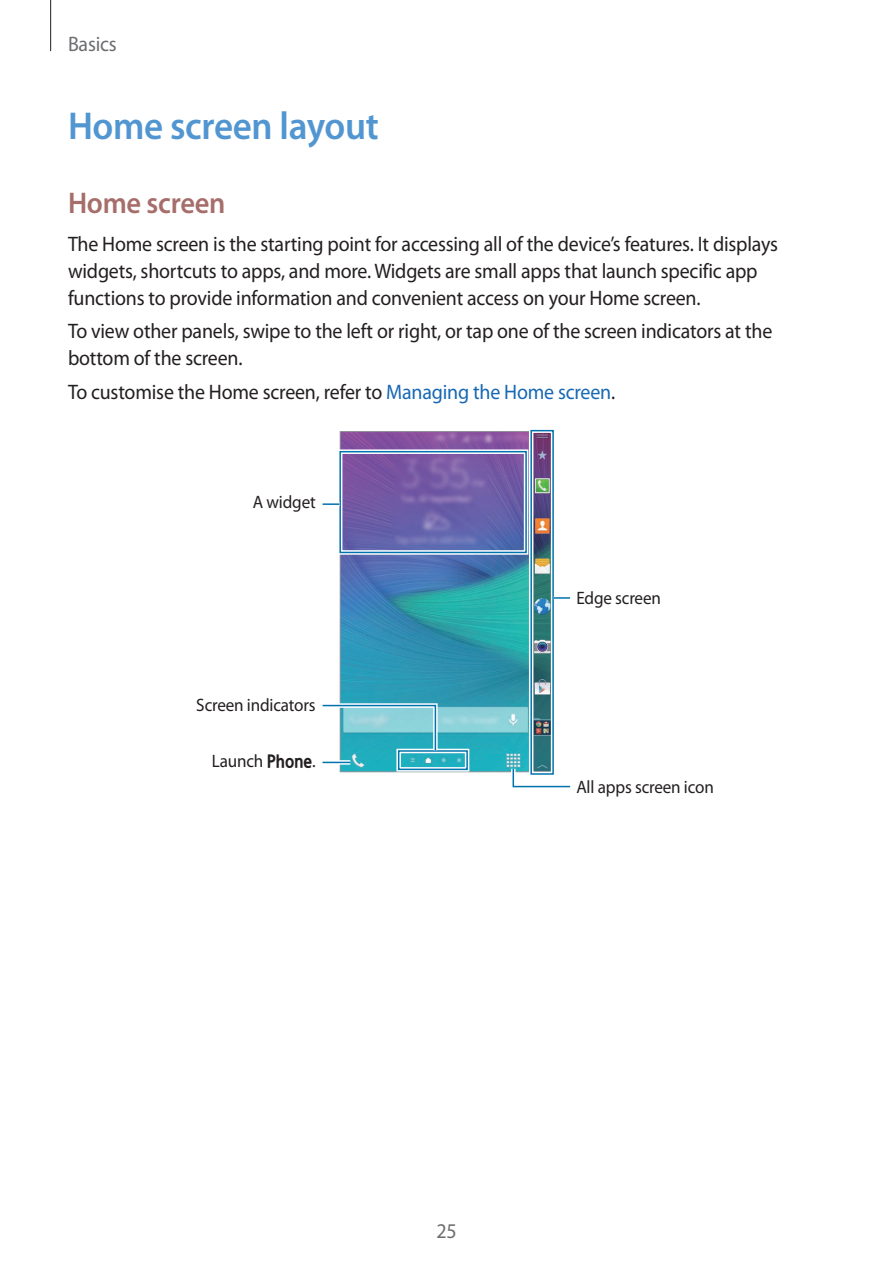
<style>
.page{position:relative;width:893px;height:1263px;background:#fff}
.page>*{position:absolute;margin:0;border:0;box-sizing:border-box;transform-origin:0 0}
.t1{font:600 39px "Myriad Pro";letter-spacing:-.01em;color:#5296d1;scale:.95 1}
.t2{font:600 30px "Myriad Pro";letter-spacing:-.01em;color:#a66e6a;scale:.95 1}
.t3{font:21px/27px "Myriad Pro";letter-spacing:-.01em;color:#231f20;scale:.95 1}
.t4{font:21px "Myriad Pro";letter-spacing:-.01em;color:#6c6d70;scale:.95 1}
.t5{font:18px "Myriad Pro";letter-spacing:-.01em;color:#231f20;scale:.95 1}
.s1{color:#1768b4}
.s2{font-family:"SECGCOTFB"}
</style>
<div class="page">
<hr style="left:50px;top:0;width:1px;height:51px;background:#231f20">
<img style="left:339px;top:431px;width:211px;height:341px">
<div style="left:396px;top:749px;width:73px;height:23px;border:4px solid #fff"></div>
<div style="left:398px;top:750px;width:70px;height:20px;border:2px solid #0073ae"></div>
<div style="left:338px;top:449px;width:190px;height:106px;border:4px solid #fff"></div>
<div style="left:339px;top:451px;width:188px;height:102px;border:2px solid #0073ae"></div>
<div style="left:529px;top:428px;width:26px;height:348px;border:4px solid #fff"></div>
<div style="left:530px;top:430px;width:24px;height:345px;border:2px solid #0073ae"></div>
<hr style="left:554px;top:596px;width:16px;height:4px;background:#fff">
<svg style="left:554px;top:597px;width:16px;height:2px"></svg>
<svg style="left:323px;top:760px;width:27px;height:5px"></svg>
<svg style="left:323px;top:762px;width:27px;height:1px"></svg>
<svg style="left:322px;top:701px;width:118px;height:54px"></svg>
<svg style="left:509px;top:764px;width:62px;height:24px"></svg>
<hr style="left:323px;top:502px;width:16px;height:4px;background:#fff">
<svg style="left:323px;top:503px;width:16px;height:2px"></svg>
<p class="t4" style="left:68px;top:31px;width:53px">Basics</p>
<h1 class="t1" style="left:68px;top:101px;width:329px">Home screen layout</h1>
<h2 class="t2" style="left:68px;top:184px;width:167px">Home screen</h2>
<p class="t3" style="left:68px;top:230px;width:749px">The Home screen is the starting point for accessing all of the device’s features. It displays widgets, shortcuts to apps, and more. Widgets are small apps that launch specific app functions to provide information and convenient access on your Home screen.</p>
<p class="t3" style="left:68px;top:317px;width:743px">To view other panels, swipe to the left or right, or tap one of the screen indicators at the bottom of the screen.</p>
<p class="t3" style="left:68px;top:378px;width:577px">To customise the Home screen, refer to <span class="s1">Managing the Home screen</span>.</p>
<p class="t5" style="left:253px;top:491px;width:68px">A widget</p>
<p class="t5" style="left:196px;top:694px;width:127px">Screen indicators</p>
<p class="t5" style="left:212px;top:750px;width:111px">Launch <span class="s2">Phone</span>.</p>
<p class="t5" style="left:576px;top:586px;width:90px">Edge screen</p>
<p class="t5" style="left:576px;top:776px;width:146px">All apps screen icon</p>
<p class="t4" style="left:436px;top:1218px;width:23px">25</p>
</div>
